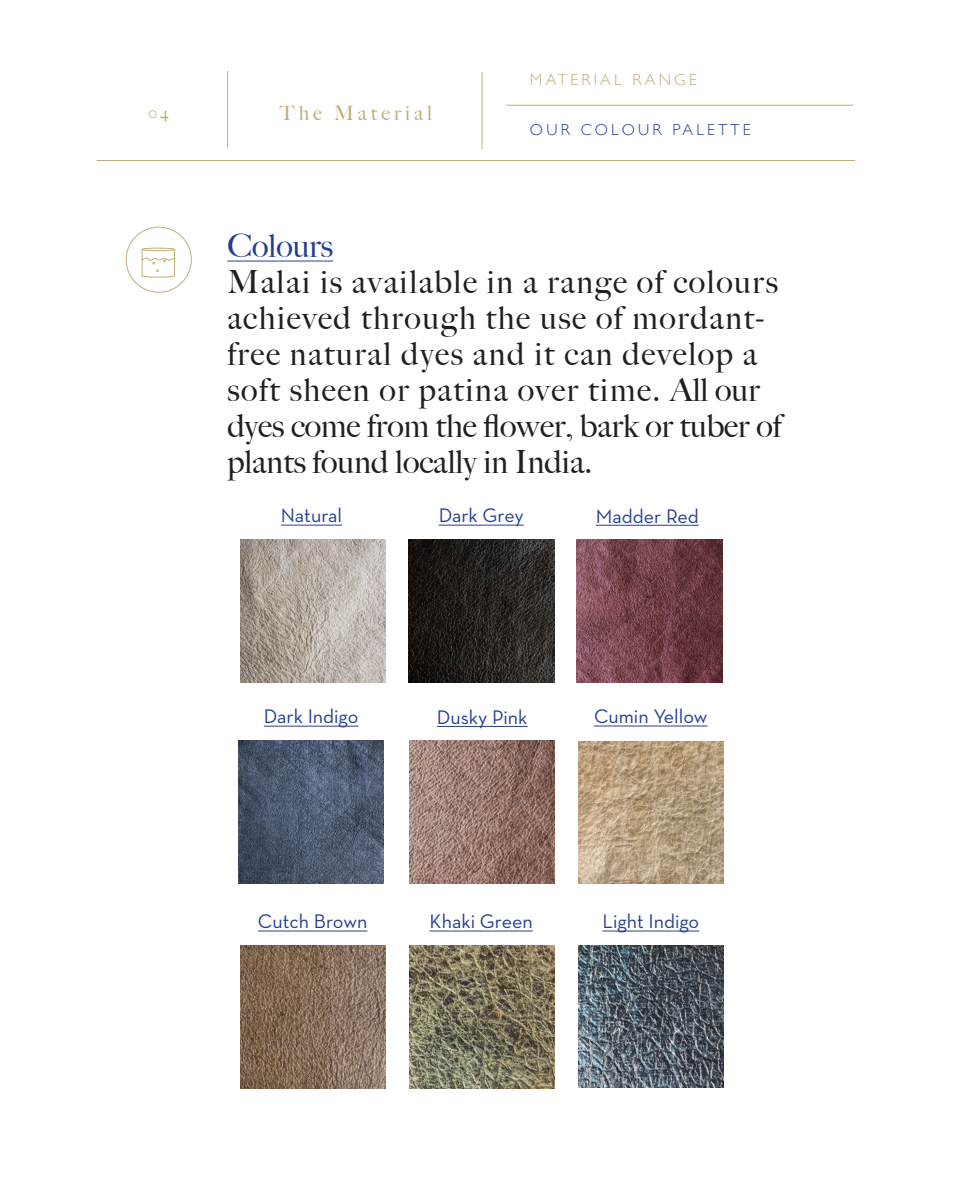
<style>
.page{position:relative;width:964px;height:1191px;background:#fff}
.page>*{position:absolute;margin:0;border:0;box-sizing:border-box;transform-origin:0 0}
.t1{font:500 32px/36px "Big Caslon";letter-spacing:.05em;color:#231f20}
.t2{font:500 32px "Big Caslon";color:#253f8e}
.t3{font:20px "Neutra Text";color:#253f8e}
.t4{font:500 20px "Big Caslon";letter-spacing:.2em;color:#c0af77}
.t5{font:300 16px "Gill Sans";letter-spacing:.2em;color:#253f8e}
.t6{font:300 16px "Gill Sans";letter-spacing:.2em;color:#c0af77}
.t7{font:500 16px "Big Caslon";color:#c0af77}
</style>
<div class="page">
<hr style="left:482px;top:72px;width:1px;height:77px;background:#c0af77">
<hr style="left:227px;top:71px;width:1px;height:77px;background:#c0af77">
<hr style="left:97px;top:160px;width:758px;height:1px;background:#c0af77">
<hr style="left:506px;top:105px;width:347px;height:1px;background:#c0af77">
<hr style="left:227px;top:261px;width:106px;height:1px;background:#253f8e">
<img style="left:409px;top:539px;width:145px;height:143px">
<img style="left:240px;top:945px;width:145px;height:143px">
<img style="left:410px;top:741px;width:144px;height:142px">
<img style="left:239px;top:740px;width:144px;height:143px">
<img style="left:576px;top:540px;width:146px;height:142px">
<img style="left:240px;top:539px;width:146px;height:143px">
<hr style="left:596px;top:525px;width:103px;height:1px;background:#253f8e">
<hr style="left:439px;top:525px;width:85px;height:1px;background:#253f8e">
<hr style="left:281px;top:525px;width:61px;height:1px;background:#253f8e">
<hr style="left:437px;top:726px;width:90px;height:1px;background:#253f8e">
<hr style="left:258px;top:930px;width:109px;height:1px;background:#253f8e">
<hr style="left:264px;top:726px;width:94px;height:1px;background:#253f8e">
<hr style="left:602px;top:930px;width:97px;height:1px;background:#253f8e">
<hr style="left:429px;top:930px;width:104px;height:1px;background:#253f8e">
<img style="left:578px;top:741px;width:145px;height:142px">
<hr style="left:594px;top:725px;width:113px;height:1px;background:#253f8e">
<div style="left:126px;top:227px;width:66px;height:65px;border:1px solid #c0af77;border-radius:50%"></div>
<svg style="left:142px;top:248px;width:33px;height:29px"></svg>
<img style="left:409px;top:945px;width:146px;height:143px">
<img style="left:578px;top:945px;width:145px;height:143px">
<p class="t7" style="left:148px;top:100px;width:22px">04</p>
<p class="t4" style="left:280px;top:96px;width:154px">The Material</p>
<p class="t6" style="left:530px;top:67px;width:168px">MATERIAL RANGE</p>
<p class="t5" style="left:530px;top:117px;width:222px">OUR COLOUR PALETTE</p>
<p class="t2" style="left:227px;top:219px;width:107px">Colours</p>
<p class="t1" style="left:227px;top:262px;width:555px">Malai is available in a range of colours achieved through the use of mordant&shy;free natural dyes and it can develop a soft sheen or patina over time. All our dyes come from the flower, bark or tuber of plants found locally in India.</p>
<p class="t3" style="left:281px;top:503px;width:63px">Natural</p>
<p class="t3" style="left:439px;top:503px;width:87px">Dark Grey</p>
<p class="t3" style="left:596px;top:503px;width:104px">Madder Red</p>
<p class="t3" style="left:264px;top:704px;width:96px">Dark Indigo</p>
<p class="t3" style="left:437px;top:705px;width:92px">Dusky Pink</p>
<p class="t3" style="left:594px;top:704px;width:115px">Cumin Yellow</p>
<p class="t3" style="left:258px;top:909px;width:111px">Cutch Brown</p>
<p class="t3" style="left:429px;top:909px;width:105px">Khaki Green</p>
<p class="t3" style="left:602px;top:909px;width:98px">Light Indigo</p>
</div>
